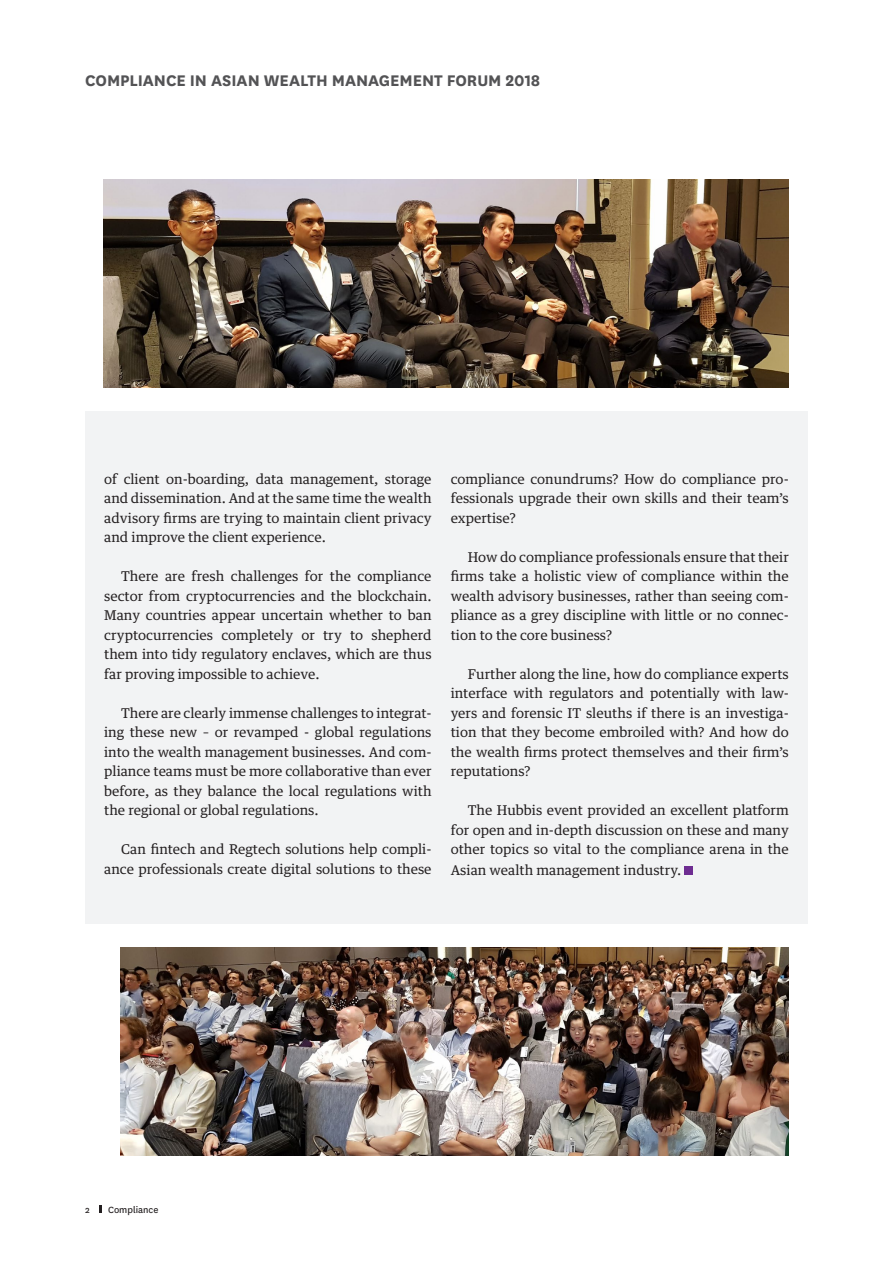
<style>
.page{position:relative;width:893px;height:1263px;background:#fff}
.page>*{position:absolute;margin:0;border:0;box-sizing:border-box;transform-origin:0 0}
.t1{font:700 18px "National";letter-spacing:-.005em;color:#535355}
.t2{font:13.5px/19.5px "Guardian Text Egyp";color:#231f20;text-align:justify}
.t3{font:10.5px "National";color:#231f20}
</style>
<div class="page">
<svg style="left:99px;top:1205px;width:2px;height:8px"></svg>
<div style="left:86px;top:157px;width:722px;height:1021px;background:#f2f3f4"></div>
<div style="left:85px;top:157px;width:723px;height:253px;background:#fff"></div>
<img style="left:103px;top:180px;width:686px;height:208px">
<div style="left:85px;top:925px;width:723px;height:253px;background:#fff"></div>
<img style="left:121px;top:947px;width:668px;height:208px">
<div style="left:684px;top:867px;width:9px;height:8px;background:#6e2c91"></div>
<h1 class="t1" style="left:85px;top:67px;width:457px">COMPLIANCE IN ASIAN WEALTH MANAGEMENT FORUM 2018</h1>
<p class="t2" style="left:104px;top:468px;width:329px">of client on-boarding, data management, storage and dissemination. And at the same time the wealth advisory firms are trying to maintain client privacy and improve the client experience.</p>
<p class="t2" style="left:104px;top:565px;width:329px;text-indent:17px">There are fresh challenges for the compliance sector from cryptocurrencies and the blockchain.<br>Many countries appear uncertain whether to ban cryptocurrencies completely or try to shepherd them into tidy regulatory enclaves, which are thus far proving impossible to achieve.</p>
<p class="t2" style="left:104px;top:702px;width:329px;text-indent:17px">There are clearly immense challenges to integrat&shy;ing these new – or revamped - global regulations into the wealth management businesses. And com&shy;pliance teams must be more collaborative than ever before, as they balance the local regulations with the regional or global regulations.</p>
<p class="t2" style="left:104px;top:838px;width:329px;text-align:right">Can fintech and Regtech solutions help compli&shy;ance professionals create digital solutions to these</p>
<p class="t2" style="left:451px;top:468px;width:340px">compliance conundrums? How do compliance pro&shy;fessionals upgrade their own skills and their team’s expertise?</p>
<p class="t2" style="left:451px;top:546px;width:340px;text-indent:17px">How do compliance professionals ensure that their firms take a holistic view of compliance within the wealth advisory businesses, rather than seeing com&shy;pliance as a grey discipline with little or no connec&shy;tion to the core business?</p>
<p class="t2" style="left:451px;top:663px;width:340px;text-indent:17px">Further along the line, how do compliance experts interface with regulators and potentially with law&shy;yers and forensic IT sleuths if there is an investiga&shy;tion that they become embroiled with? And how do the wealth firms protect themselves and their firm’s reputations?</p>
<p class="t2" style="left:451px;top:799px;width:340px;text-indent:17px">The Hubbis event provided an excellent platform for open and in-depth discussion on these and many other topics so vital to the compliance arena in the</p>
<p class="t2" style="left:451px;top:859px;width:232px">Asian wealth management industry.</p>
<p class="t3" style="left:85px;top:1202px;width:6px">2</p>
<p class="t3" style="left:108px;top:1202px;width:52px">Compliance</p>
</div>
